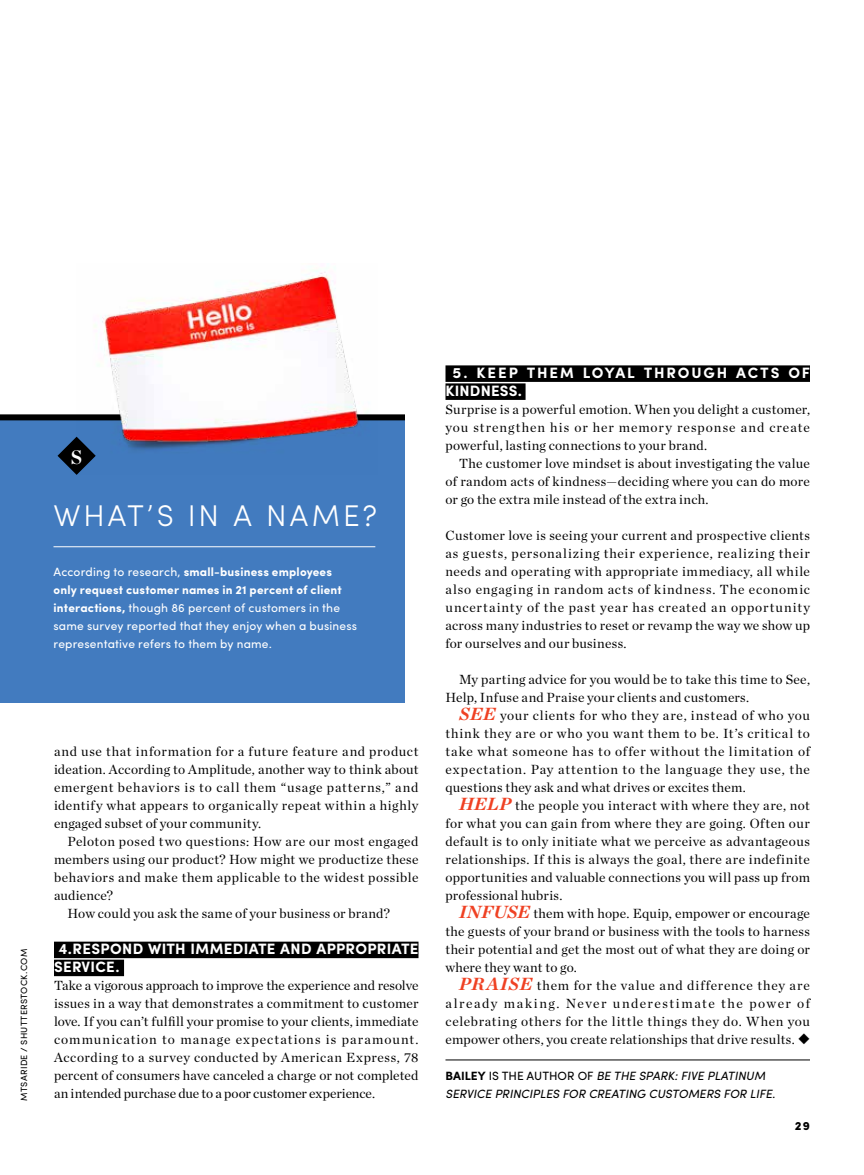
<style>
.page{position:relative;width:864px;height:1175px;background:#fff}
.page>*{position:absolute;margin:0;border:0;box-sizing:border-box;transform-origin:0 0}
.t1{font:300 30px "Sofia Pro";letter-spacing:.09em;color:#fff}
.t2{font:700 19.5px "Chronicle Display";color:#fff}
.t3{font:700 15px/18px "Sofia Pro";letter-spacing:.025em;color:#fff}
.t4{font:700 15px/18px "Sofia Pro";letter-spacing:.12em;color:#fff}
.t5{font:13.5px/18px "Chronicle Deck";letter-spacing:.02em;color:#000;text-align:justify}
.t6{font:13.5px "Chronicle Deck";letter-spacing:.04em;color:#000}
.t7{font:12px/18px "Sofia Pro";letter-spacing:.015em;color:#fff}
.t8{font:italic 12px "Sofia Pro";color:#000}
.t9{font:900 12px "Sofia Pro";color:#000}
.t10{font:9px "Sofia Pro";letter-spacing:.035em;color:#000}
.s1{font-weight:700}
.s2{font-weight:700;font-style:italic;font-size:18px;color:#ef4123}
.s3{font-weight:700;font-style:normal}
.s4{font-style:normal}
</style>
<div class="page">
<div style="left:54px;top:941px;width:364px;height:17px;background:#000"></div>
<div style="left:54px;top:959px;width:70px;height:17px;background:#000"></div>
<div style="left:0;top:419px;width:405px;height:283px;background:#427bbf"></div>
<div style="left:0;top:414px;width:405px;height:6px;background:#000"></div>
<hr style="left:54px;top:546px;width:321px;height:1px;background:#fff">
<img style="left:77px;top:270px;width:300px;height:181px">
<svg style="left:57px;top:435px;width:40px;height:40px"></svg>
<div style="left:446px;top:365px;width:364px;height:17px;background:#000"></div>
<div style="left:446px;top:383px;width:80px;height:17px;background:#000"></div>
<hr style="left:446px;top:1059px;width:364px;height:1px;background:#000">
<h2 class="t2" style="left:71px;top:441px;width:13px">S</h2>
<h1 class="t1" style="left:54px;top:494px;width:325px">WHAT’S IN A NAME?</h1>
<p class="t7" style="left:54px;top:562px;width:305px">According to research, <span class="s1">small-business employees only request customer names in 21 percent of client interactions,</span> though 86 percent of customers in the same survey reported that they enjoy when a business representative refers to them by name.</p>
<p class="t10" style="left:17px;top:1100px;width:153px;rotate:-90deg">MTSARIDE / SHUTTERSTOCK.COM</p>
<p class="t5" style="left:54px;top:742px;width:366px">and use that information for a future feature and product ideation. According to Amplitude, another way to think about emergent behaviors is to call them “usage patterns,” and identify what appears to organically repeat within a highly engaged subset of your community.</p>
<p class="t6" style="left:68px;top:831px;width:353px">Peloton posed two questions: How are our most engaged</p>
<p class="t5" style="left:54px;top:849px;width:366px">members using our product? How might we productize these</p>
<p class="t5" style="left:54px;top:867px;width:366px">behaviors and make them applicable to the widest possible</p>
<p class="t5" style="left:54px;top:885px;width:60px">audience?</p>
<p class="t5" style="left:68px;top:903px;width:324px">How could you ask the same of your business or brand?</p>
<p class="t3" style="left:54px;top:939px;width:366px;text-indent:5px">4.RESPOND WITH IMMEDIATE AND APPROPRIATE<br>SERVICE.</p>
<p class="t5" style="left:54px;top:976px;width:366px">Take a vigorous approach to improve the experience and resolve issues in a way that demonstrates a commitment to customer love. If you can’t fulfill your promise to your clients, immediate communication to manage expectations is paramount.<br>According to a survey conducted by American Express, 78 percent of consumers have canceled a charge or not completed an intended purchase due to a poor customer experience.</p>
<p class="t4" style="left:446px;top:363px;width:366px;text-indent:7px">5. KEEP THEM LOYAL THROUGH ACTS OF<br>KINDNESS.</p>
<p class="t5" style="left:446px;top:400px;width:366px">Surprise is a powerful emotion. When you delight a customer, you strengthen his or her memory response and create powerful, lasting connections to your brand.</p>
<p class="t5" style="left:446px;top:454px;width:366px;text-indent:14px">The customer love mindset is about investigating the value of random acts of kindness—deciding where you can do more or go the extra mile instead of the extra inch.</p>
<p class="t5" style="left:446px;top:526px;width:366px">Customer love is seeing your current and prospective clients as guests, personalizing their experience, realizing their needs and operating with appropriate immediacy, all while also engaging in random acts of kindness. The economic uncertainty of the past year has created an opportunity across many industries to reset or revamp the way we show up for ourselves and our business.</p>
<p class="t5" style="left:446px;top:669px;width:366px;text-indent:14px">My parting advice for you would be to take this time to See,<br>Help, Infuse and Praise your clients and customers.</p>
<p class="t5" style="left:445px;top:706px;width:366px;text-indent:14px"><span class="s2">SEE</span> your clients for who they are, instead of who you think they are or who you want them to be. It’s critical to take what someone has to offer without the limitation of expectation. Pay attention to the language they use, the questions they ask and what drives or excites them.</p>
<p class="t5" style="left:445px;top:796px;width:366px;text-indent:14px"><span class="s2">HELP</span> the people you interact with where they are, not for what you can gain from where they are going. Often our default is to only initiate what we perceive as advantageous relationships. If this is always the goal, there are indefinite opportunities and valuable connections you will pass up from professional hubris.</p>
<p class="t5" style="left:446px;top:904px;width:366px;text-indent:13px"><span class="s2">INFUSE</span> them with hope. Equip, empower or encourage the guests of your brand or business with the tools to harness their potential and get the most out of what they are doing or where they want to go.</p>
<p class="t5" style="left:446px;top:976px;width:366px;text-indent:13px"><span class="s2">PRAISE</span> them for the value and difference they are already making. Never underestimate the power of celebrating others for the little things they do. When you empower others, you create relationships that drive results. ◆</p>
<p class="t8" style="left:446px;top:1067px;width:321px"><span class="s3">BAILEY</span> <span class="s4">IS THE AUTHOR OF</span> BE THE SPARK: FIVE PLATINUM</p>
<p class="t8" style="left:446px;top:1085px;width:331px">SERVICE PRINCIPLES FOR CREATING CUSTOMERS FOR LIFE.</p>
<p class="t9" style="left:795px;top:1115px;width:17px">29</p>
</div>
